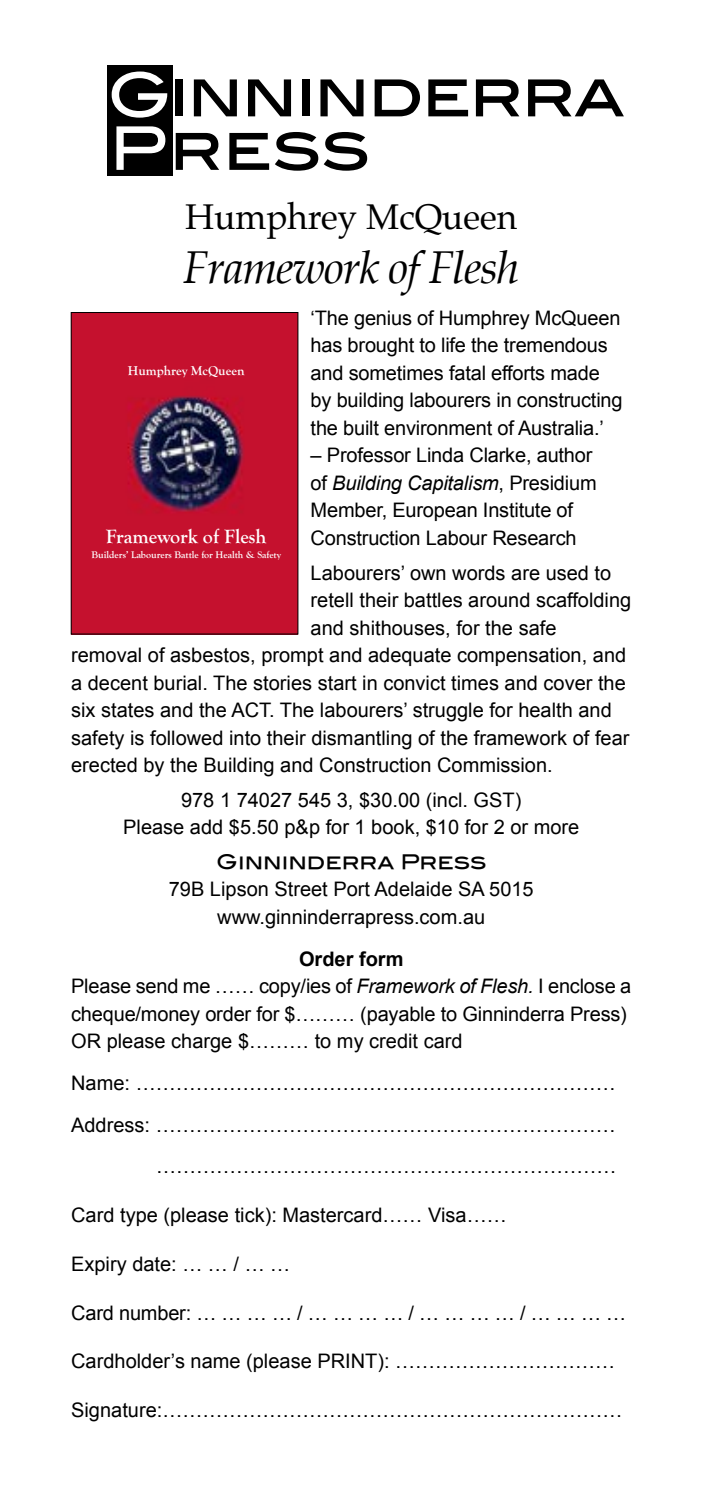
<style>
.page{position:relative;width:702px;height:1489px;background:#fff}
.page>*{position:absolute;margin:0;border:0;box-sizing:border-box;transform-origin:0 0}
.t1{font:60px/53.5px "Blair Md ITCTT Medium";letter-spacing:-.025em;color:#000}
.t2{font:italic 45px "Palatino";letter-spacing:-.025em;color:#000}
.t3{font:35px "Palatino";color:#000}
.t4{font:20px/27.5px "Arial";color:#000}
.t5{font:20px "Blair Md ITCTT Medium";color:#000}
.t6{font:700 20px "Goudy Old Style T";color:#fff}
.t7{font:700 13.25px "Goudy Old Style T";color:#fff}
.t8{font:700 10px "Goudy Old Style T";color:#fff}
.s1{color:#fff}
.s2{font-style:italic}
.s3{font-weight:700}
</style>
<div class="page">
<img style="left:73px;top:314px;width:223px;height:318px">
<div style="left:107px;top:65px;width:66px;height:111px;background:#000"></div>
<h1 class="t1" style="left:107px;top:62px;width:519px"><span class="s1">G</span>inninderra<br><span class="s1">P</span>ress</h1>
<h3 class="t3" style="left:185px;top:188px;width:333px">Humphrey McQueen</h3>
<h2 class="t2" style="left:183px;top:232px;width:337px">Framework of Flesh</h2>
<p class="t4" style="left:310px;top:304px;width:313px">‘The genius of Humphrey McQueen has brought to life the tremendous and sometimes fatal efforts made by building labourers in constructing the built environment of Australia.’</p>
<p class="t4" style="left:310px;top:442px;width:287px">– Professor Linda Clarke, author of <span class="s2">Building Capitalism</span>, Presidium<br>Member, European Institute of<br>Construction Labour Research</p>
<p class="t4" style="left:310px;top:559px;width:302px">Labourers’ own words are used to</p>
<p class="t4" style="left:310px;top:586px;width:322px">retell their battles around scaffolding</p>
<p class="t4" style="left:310px;top:614px;width:247px">and shithouses, for the safe</p>
<p class="t4" style="left:71px;top:641px;width:556px">removal of asbestos, prompt and adequate compensation, and</p>
<p class="t4" style="left:71px;top:669px;width:556px">a decent burial. The stories start in convict times and cover the</p>
<p class="t4" style="left:71px;top:696px;width:542px">six states and the ACT. The labourers’ struggle for health and</p>
<p class="t4" style="left:71px;top:724px;width:559px">safety is followed into their dismantling of the framework of fear</p>
<p class="t4" style="left:71px;top:751px;width:483px">erected by the Building and Construction Commission.</p>
<p class="t4" style="left:123px;top:786px;width:457px;text-align:center">978 1 74027 545 3, $30.00 (incl. GST)<br>Please add $5.50 p&amp;p for 1 book, $10 for 2 or more</p>
<p class="t5" style="left:216px;top:845px;width:271px">Ginninderra Press</p>
<p class="t4" style="left:169px;top:875px;width:366px;text-align:center">79B Lipson Street Port Adelaide SA 5015 www.ginninderrapress.com.au</p>
<p class="t4" style="left:71px;top:945px;width:561px;text-indent:228px"><span class="s3">Order form<br></span>Please send me …… copy/ies of <span class="s2">Framework of Flesh.</span> I enclose a cheque/money order for $……… (payable to Ginninderra Press)<br>OR please charge $……… to my credit card</p>
<p class="t4" style="left:71px;top:1062px;width:546px;line-height:41.8px;text-align:right">Name: ………………………………………………………………<br>Address: …………………………………………………………… ……………………………………………………………</p>
<p class="t4" style="left:71px;top:1201px;width:437px">Card type (please tick): Mastercard…… Visa……</p>
<p class="t4" style="left:71px;top:1250px;width:220px">Expiry date: … … / … …</p>
<p class="t4" style="left:71px;top:1298px;width:556px">Card number: … … … … / … … … … / … … … … / … … … …</p>
<p class="t4" style="left:71px;top:1347px;width:545px">Cardholder’s name (please PRINT): ……………………………</p>
<p class="t4" style="left:71px;top:1396px;width:553px">Signature:……………………………………………………………</p>
<p class="t7" style="left:128px;top:363px;width:118px">Humphrey McQueen</p>
<p class="t6" style="left:106px;top:525px;width:162px">Framework of Flesh</p>
<p class="t8" style="left:91px;top:549px;width:191px">Builders’ Labourers Battle for Health &amp; Safety</p>
</div>
